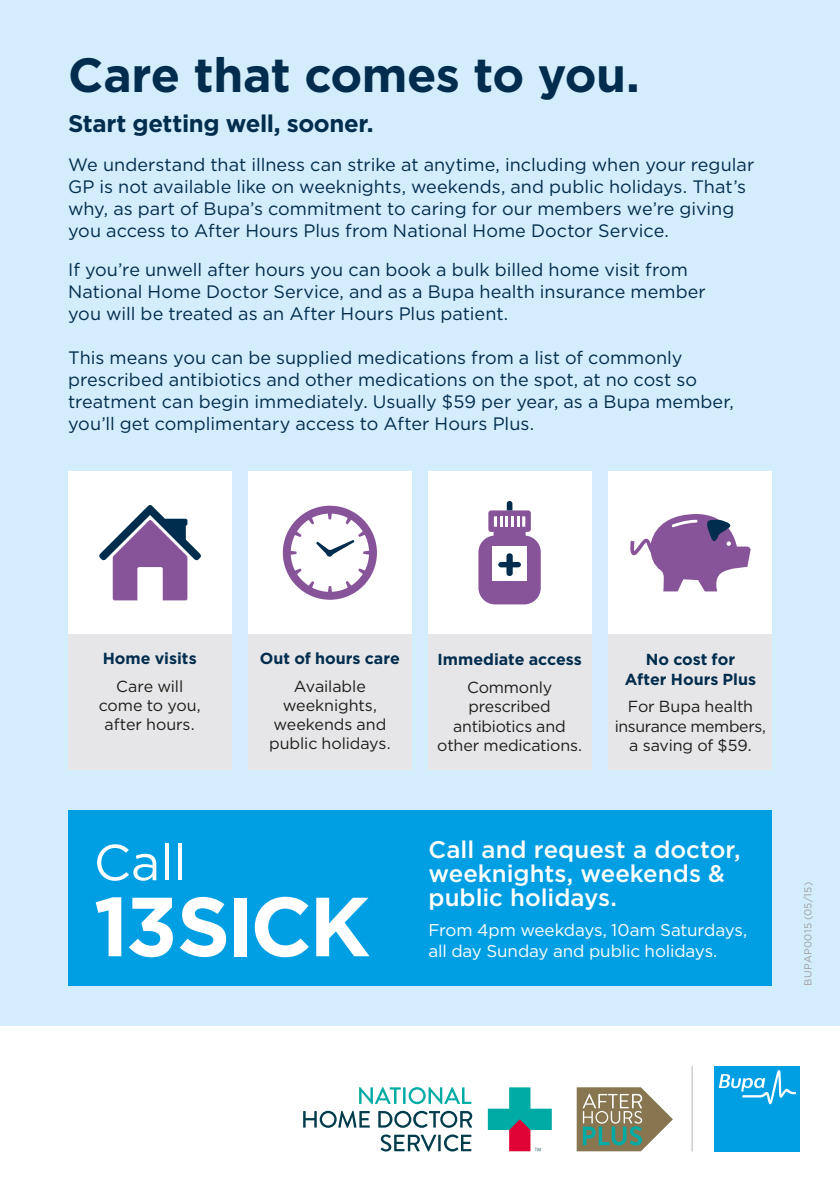
<style>
.page{position:relative;width:840px;height:1191px;background:#fff}
.page>*{position:absolute;margin:0;border:0;box-sizing:border-box;transform-origin:0 0}
.t1{font:700 83.6px "Gotham";letter-spacing:-.04em;color:#fff}
.t2{font:50.4px "Gotham";color:#fff}
.t3{font:700 48px "Gotham";letter-spacing:-.01em;color:#002c4d}
.t4{font:500 24px/24px "Gotham";color:#fff}
.t5{font:700 24px "Gotham";letter-spacing:-.015em;color:#002c4d}
.t6{font:18px/22px "Gotham";color:#002c4d}
.t7{font:17px/20.4px "Gotham";letter-spacing:-.005em;color:#fff}
.t8{font:16px/19.2px "Gotham";letter-spacing:-.01em;color:#1d1d1b;text-align:center}
.t9{font:700 16px/19.2px "Gotham";color:#002c4d;text-align:center}
.t10{font:10px "Gotham";letter-spacing:.035em;color:#9d9d9d}
</style>
<div class="page">
<div style="left:0;top:0;width:839px;height:1025px;background:#d4edfc"></div>
<div style="left:68px;top:810px;width:703px;height:175px;background:#009fe3"></div>
<div style="left:69px;top:471px;width:162px;height:163px;background:#fff"></div>
<div style="left:248px;top:471px;width:163px;height:163px;background:#fff"></div>
<div style="left:428px;top:471px;width:163px;height:163px;background:#fff"></div>
<div style="left:608px;top:471px;width:163px;height:163px;background:#fff"></div>
<div style="left:68px;top:634px;width:163px;height:136px;background:#e6e6e8"></div>
<div style="left:248px;top:634px;width:163px;height:136px;background:#e6e6e8"></div>
<div style="left:428px;top:634px;width:163px;height:136px;background:#e6e6e8"></div>
<div style="left:608px;top:634px;width:163px;height:136px;background:#e6e6e8"></div>
<svg style="left:99px;top:505px;width:102px;height:95px"></svg>
<svg style="left:630px;top:514px;width:120px;height:77px"></svg>
<svg style="left:283px;top:506px;width:94px;height:94px"></svg>
<svg style="left:478px;top:501px;width:62px;height:103px"></svg>
<hr style="left:691px;top:1066px;width:1px;height:85px;background:#c0c1c5">
<div style="left:714px;top:1066px;width:85px;height:85px;background:#009fe3"></div>
<svg style="left:718px;top:1070px;width:77px;height:34px"></svg>
<svg style="left:380px;top:1134px;width:91px;height:17px"></svg>
<svg style="left:303px;top:1110px;width:169px;height:17px"></svg>
<svg style="left:359px;top:1087px;width:112px;height:17px"></svg>
<svg style="left:487px;top:1087px;width:64px;height:64px"></svg>
<svg style="left:576px;top:1087px;width:96px;height:64px"></svg>
<p class="t3" style="left:68px;top:43px;width:573px">Care that comes to you.</p>
<p class="t5" style="left:68px;top:107px;width:307px">Start getting well, sooner.</p>
<p class="t6" style="left:68px;top:153px;width:687px">We understand that illness can strike at anytime, including when your regular GP is not available like on weeknights, weekends, and public holidays. That’s why, as part of Bupa’s commitment to caring for our members we’re giving you access to After Hours Plus from National Home Doctor Service.</p>
<p class="t6" style="left:68px;top:258px;width:638px">If you’re unwell after hours you can book a bulk billed home visit from<br>National Home Doctor Service, and as a Bupa health insurance member you will be treated as an After Hours Plus patient.</p>
<p class="t6" style="left:68px;top:346px;width:667px">This means you can be supplied medications from a list of commonly prescribed antibiotics and other medications on the spot, at no cost so treatment can begin immediately. Usually $59 per year, as a Bupa member, you’ll get complimentary access to After Hours Plus.</p>
<p class="t9" style="left:103px;top:648px;width:95px">Home visits</p>
<p class="t8" style="left:99px;top:676px;width:103px">Care will come to you, after hours.</p>
<p class="t9" style="left:260px;top:648px;width:141px">Out of hours care</p>
<p class="t8" style="left:269px;top:676px;width:123px">Available weeknights, weekends and public holidays.</p>
<p class="t9" style="left:437px;top:650px;width:146px">Immediate access</p>
<p class="t8" style="left:437px;top:677px;width:146px">Commonly prescribed antibiotics and other medications.</p>
<p class="t9" style="left:624px;top:650px;width:133px">No cost for<br>After Hours Plus</p>
<p class="t8" style="left:614px;top:697px;width:153px">For Bupa health insurance members, a saving of $59.</p>
<p class="t2" style="left:94px;top:830px;width:95px">Call</p>
<p class="t1" style="left:94px;top:871px;width:278px">13SICK</p>
<p class="t4" style="left:428px;top:837px;width:313px">Call and request a doctor, weeknights, weekends &amp; public holidays.</p>
<p class="t7" style="left:428px;top:919px;width:320px">From 4pm weekdays, 10am Saturdays, all day Sunday and public holidays.</p>
<p class="t10" style="left:801px;top:985px;width:105px;rotate:-90deg">BUPAP0015 (05/15)</p>
</div>
